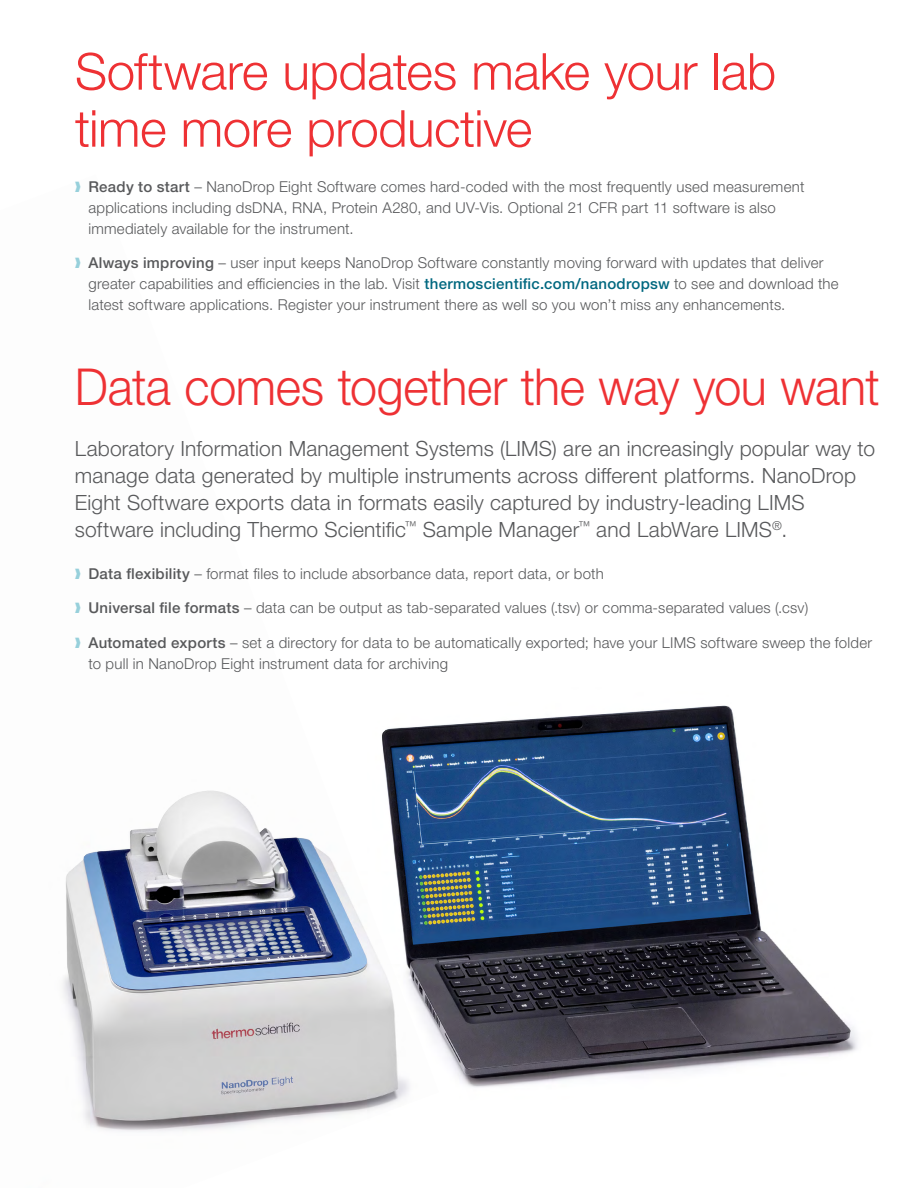
<style>
.page{position:relative;width:918px;height:1188px;background:#fff}
.page>*{position:absolute;margin:0;border:0;box-sizing:border-box;transform-origin:0 0}
.t1{font:300 51px/57px "Helvetica Neue LTW1 G";letter-spacing:-.01em;color:#ee3134}
.t2{font:300 51px "Helvetica Neue LTW1 G";letter-spacing:-.01em;color:#ee3134;scale:.95 1}
.t3{font:300 21px/27px "Helvetica Neue LTW1 G";letter-spacing:.005em;color:#58595b}
.t4{font:300 15px/21px "Helvetica Neue LTW1 G";letter-spacing:.015em;color:#58595b}
.s1{color:#97d0db}
.s2{font-weight:500}
.s3{font-weight:500;color:#006880}
</style>
<div class="page">
<img style="left:66px;top:706px;width:784px;height:414px">
<h1 class="t1" style="left:75px;top:43px;width:703px">Software updates make your lab time more productive</h1>
<p class="t4" style="left:88px;top:176px;width:717px;text-indent:-14px"><span class="s1">❱</span> <span class="s2">Ready to start</span> – NanoDrop Eight Software comes hard-coded with the most frequently used measurement applications including dsDNA, RNA, Protein A280, and UV-Vis. Optional 21 CFR part 11 software is also immediately available for the instrument.</p>
<p class="t4" style="left:88px;top:252px;width:752px;text-indent:-13px"><span class="s1">❱</span> <span class="s2">Always improving</span> – user input keeps NanoDrop Software constantly moving forward with updates that deliver greater capabilities and efficiencies in the lab. Visit <span class="s3">thermoscientific.com/nanodropsw</span> to see and download the latest software applications. Register your instrument there as well so you won’t miss any enhancements.</p>
<h1 class="t2" style="left:75px;top:356px;width:849px">Data comes together the way you want</h1>
<p class="t3" style="left:75px;top:435px;width:802px">Laboratory Information Management Systems (LIMS) are an increasingly popular way to manage data generated by multiple instruments across different platforms. NanoDrop Eight Software exports data in formats easily captured by industry-leading LIMS software including Thermo Scientific<sup>™</sup> Sample Manager<sup>™</sup> and LabWare LIMS<sup>®</sup>.</p>
<p class="t4" style="left:75px;top:563px;width:530px"><span class="s1">❱</span> <span class="s2">Data flexibility</span> – format files to include absorbance data, report data, or both</p>
<p class="t4" style="left:75px;top:597px;width:735px"><span class="s1">❱</span> <span class="s2">Universal file formats</span> – data can be output as tab-separated values (.tsv) or comma-separated values (.csv)</p>
<p class="t4" style="left:88px;top:632px;width:785px;text-indent:-13px"><span class="s1">❱</span> <span class="s2">Automated exports</span> – set a directory for data to be automatically exported; have your LIMS software sweep the folder to pull in NanoDrop Eight instrument data for archiving</p>
</div>
